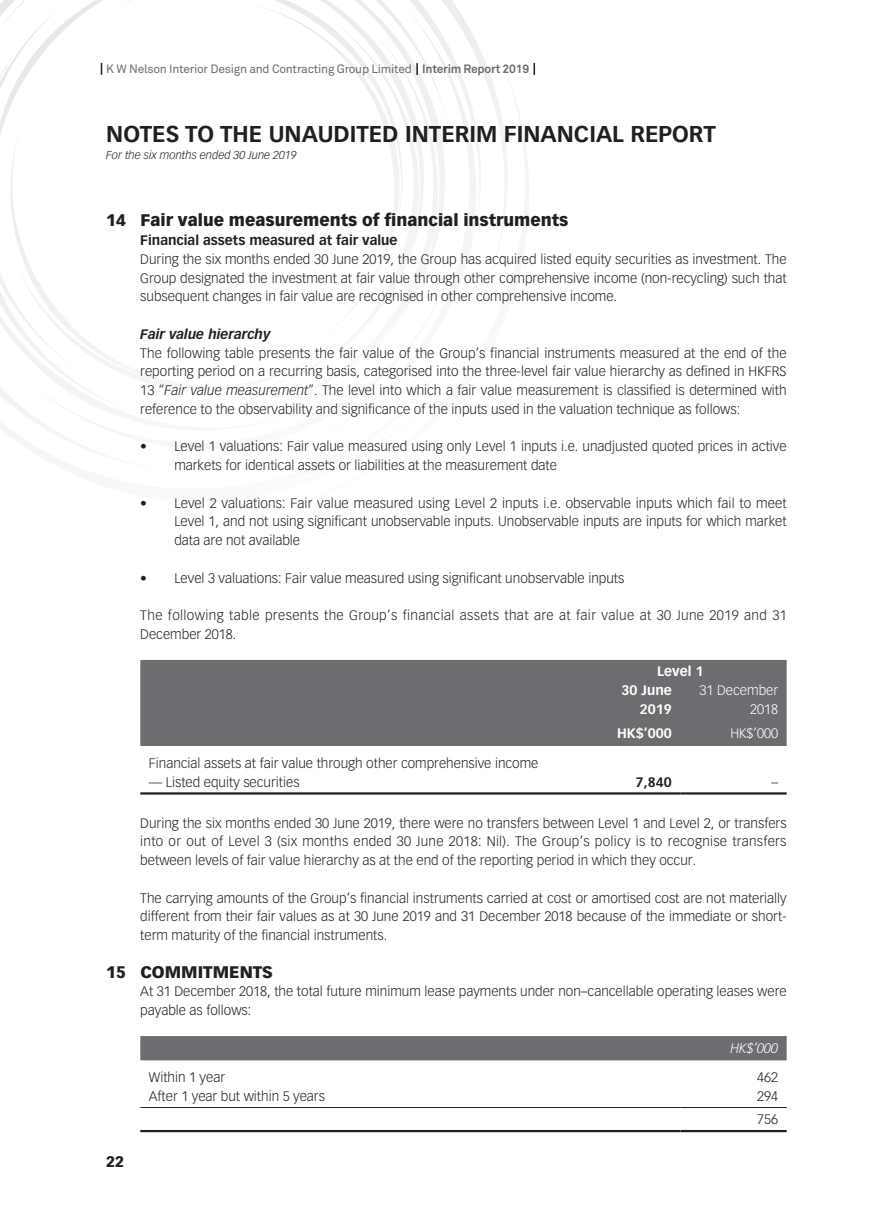
<style>
.page{position:relative;width:893px;height:1212px;background:#fff}
.page>*{position:absolute;margin:0;border:0;box-sizing:border-box;transform-origin:0 0}
.t1{font:700 22.5px "Vectora LT Std";color:#231f20}
.t2{font:900 16.5px "Vectora LT Std";color:#231f20}
.t3{font:900 15px "Vectora LT Std";color:#231f20}
.t4{font:300 13.5px/18.8px "Vectora LT Std";color:#231f20;text-align:justify}
.t5{font:300 13.5px/18.8px "Vectora LT Std";letter-spacing:.025em;color:#231f20}
.t6{font:700 13.5px "Vectora LT Std";color:#231f20}
.t7{font:700 13.5px "Vectora LT Std";color:#fff}
.t8{font:300 13.5px/18.8px "Vectora LT Std";color:#fff;text-align:right}
.t9{font:italic 700 13.5px "Vectora LT Std";color:#231f20}
.t10{font:italic 300 13.5px "Vectora LT Std";color:#fff}
.t11{font:12px "Akkurat Pro";letter-spacing:-.02em;color:#6c6d70}
.t12{font:italic 300 11.25px "Vectora LT Std";color:#231f20}
.s1{font-weight:700}
.s2{font-style:italic}
</style>
<div class="page">
<svg style="left:0;top:0;width:535px;height:447px"></svg>
<div style="left:140px;top:660px;width:647px;height:86px;background:#6c6d70"></div>
<hr style="left:140px;top:792px;width:434px;height:2px;background:#231f20">
<hr style="left:574px;top:792px;width:106px;height:2px;background:#231f20">
<hr style="left:680px;top:792px;width:107px;height:2px;background:#231f20">
<div style="left:140px;top:1036px;width:647px;height:24px;background:#6c6d70"></div>
<hr style="left:140px;top:1107px;width:540px;height:1px;background:#231f20">
<hr style="left:680px;top:1107px;width:107px;height:1px;background:#231f20">
<hr style="left:140px;top:1130px;width:540px;height:2px;background:#231f20">
<hr style="left:680px;top:1130px;width:107px;height:2px;background:#231f20">
<p class="t11" style="left:106px;top:62px;width:424px">K W Nelson Interior Design and Contracting Group Limited <span class="s1">Interim Report 2019</span></p>
<h1 class="t1" style="left:106px;top:120px;width:611px">NOTES TO THE UNAUDITED INTERIM FINANCIAL REPORT</h1>
<p class="t12" style="left:106px;top:149px;width:192px">For the six months ended 30 June 2019</p>
<p class="t2" style="left:106px;top:210px;width:463px">14 Fair value measurements of financial instruments</p>
<p class="t6" style="left:140px;top:232px;width:259px">Financial assets measured at fair value</p>
<p class="t4" style="left:140px;top:250px;width:648px">During the six months ended 30 June 2019, the Group has acquired listed equity securities as investment. The Group designated the investment at fair value through other comprehensive income (non-recycling) such that subsequent changes in fair value are recognised in other comprehensive income.</p>
<p class="t9" style="left:140px;top:326px;width:132px">Fair value hierarchy</p>
<p class="t4" style="left:140px;top:344px;width:648px">The following table presents the fair value of the Group’s financial instruments measured at the end of the reporting period on a recurring basis, categorised into the three-level fair value hierarchy as defined in HKFRS 13 “<span class="s2">Fair value measurement</span>”. The level into which a fair value measurement is classified is determined with reference to the observability and significance of the inputs used in the valuation technique as follows:</p>
<p class="t4" style="left:174px;top:437px;width:614px;text-indent:-34px">• Level 1 valuations: Fair value measured using only Level 1 inputs i.e. unadjusted quoted prices in active markets for identical assets or liabilities at the measurement date</p>
<p class="t4" style="left:174px;top:494px;width:614px;text-indent:-34px">• Level 2 valuations: Fair value measured using Level 2 inputs i.e. observable inputs which fail to meet Level 1, and not using significant unobservable inputs. Unobservable inputs are inputs for which market data are not available</p>
<p class="t4" style="left:140px;top:569px;width:486px">• Level 3 valuations: Fair value measured using significant unobservable inputs</p>
<p class="t5" style="left:140px;top:606px;width:648px">The following table presents the Group’s financial assets that are at fair value at 30 June 2019 and 31<br>December 2018.</p>
<p class="t7" style="left:657px;top:663px;width:48px">Level 1</p>
<p class="t7" style="left:622px;top:682px;width:52px">30 June</p>
<p class="t7" style="left:640px;top:701px;width:33px">2019</p>
<p class="t8" style="left:700px;top:681px;width:80px">31 December<br>2018</p>
<p class="t7" style="left:617px;top:725px;width:56px">HK$’000</p>
<p class="t8" style="left:730px;top:724px;width:49px">HK$’000</p>
<p class="t4" style="left:149px;top:754px;width:391px">Financial assets at fair value through other comprehensive income</p>
<p class="t4" style="left:149px;top:773px;width:152px">— Listed equity securities</p>
<p class="t6" style="left:636px;top:774px;width:37px">7,840</p>
<p class="t4" style="left:771px;top:773px;width:8px">–</p>
<p class="t4" style="left:140px;top:813px;width:648px">During the six months ended 30 June 2019, there were no transfers between Level 1 and Level 2, or transfers into or out of Level 3 (six months ended 30 June 2018: Nil). The Group’s policy is to recognise transfers between levels of fair value hierarchy as at the end of the reporting period in which they occur.</p>
<p class="t4" style="left:140px;top:888px;width:648px">The carrying amounts of the Group’s financial instruments carried at cost or amortised cost are not materially different from their fair values as at 30 June 2019 and 31 December 2018 because of the immediate or short&shy;term maturity of the financial instruments.</p>
<p class="t2" style="left:106px;top:961px;width:168px">15 COMMITMENTS</p>
<p class="t4" style="left:140px;top:982px;width:648px">At 31 December 2018, the total future minimum lease payments under non–cancellable operating leases were payable as follows:</p>
<p class="t10" style="left:730px;top:1040px;width:49px">HK$’000</p>
<p class="t4" style="left:149px;top:1068px;width:78px">Within 1 year</p>
<p class="t4" style="left:757px;top:1068px;width:23px">462</p>
<p class="t4" style="left:149px;top:1087px;width:178px">After 1 year but within 5 years</p>
<p class="t4" style="left:757px;top:1085px;width:23px;line-height:23.2px">294<br>756</p>
<p class="t3" style="left:106px;top:1152px;width:19px">22</p>
</div>
